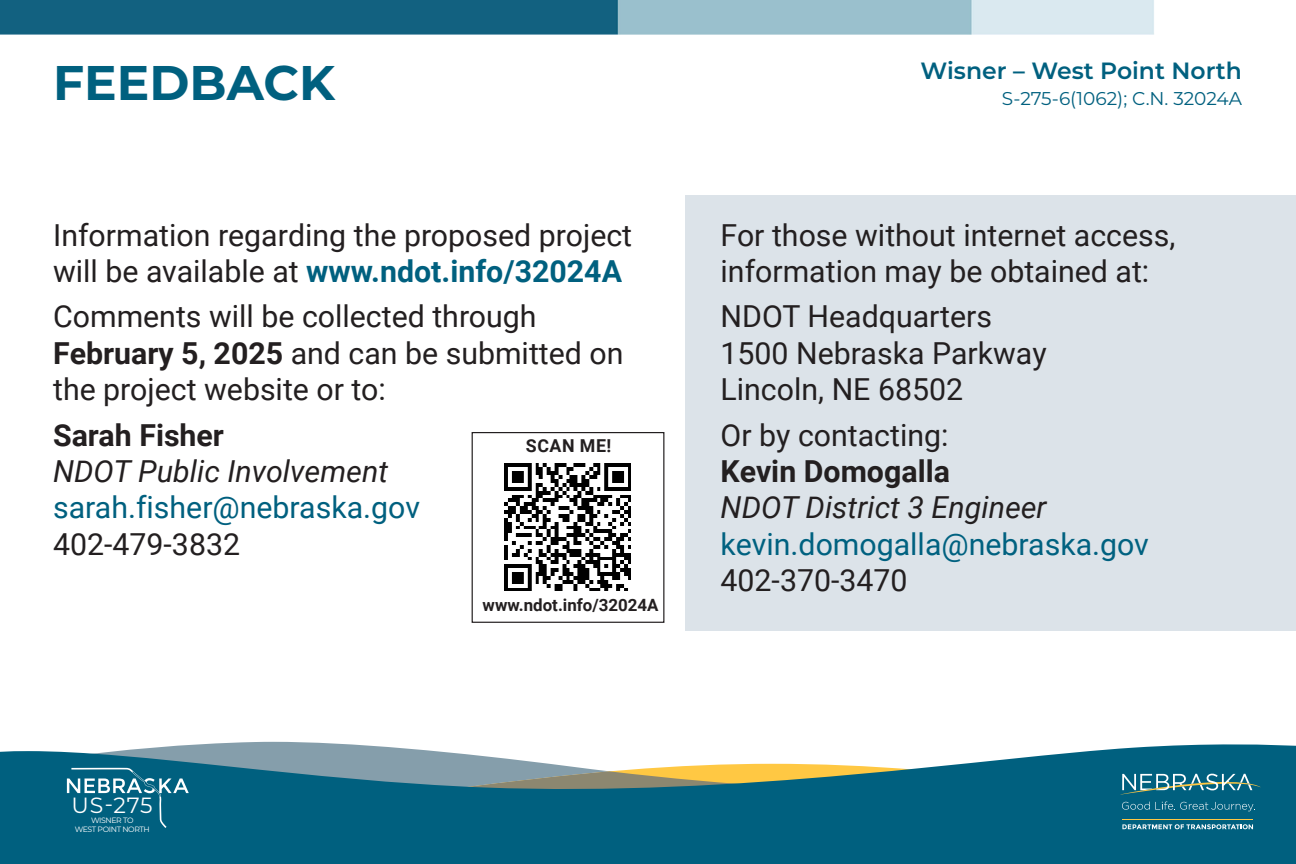
<style>
.page{position:relative;width:1296px;height:864px;background:#fff}
.page>*{position:absolute;margin:0;border:0;box-sizing:border-box;transform-origin:0 0}
.t1{font:700 48.6px "Montserrat";color:#00607f}
.body{font:30.3px/36.4px "Roboto";color:#231f20}
.body-2{font:30.3px/36.4px "Roboto";color:#006180}
.body-3{font:30.3px/36.4px "Roboto";color:#00607f}
.t2{font:600 23.5px "Montserrat";color:#00607f}
.t3{font:22px "Montserrat";color:#fff}
.t4{font:18.5px "Montserrat";letter-spacing:-.005em;color:#00607f}
.Body_Copy{font:700 17.8px "Roboto";letter-spacing:.035em;color:#231f20}
.Body_Copy-2{font:700 16.9px "Roboto";color:#231f20}
.t5{font:7.75px/8.8px "Montserrat";letter-spacing:-.05em;color:#fff;text-align:center}
.s1{font-weight:700;color:#00607f}
.s2{font-weight:700}
.s3{font-weight:700;color:#231f20}
.s4{font-style:italic;color:#231f20}
.s5{color:#231f20}
</style>
<div class="page">
<svg style="left:0;top:743px;width:1296px;height:121px;background:#2e798e"></svg>
<img style="left:0;top:0;width:1154px;height:34px">
<svg style="left:1122px;top:802px;width:133px;height:9px"></svg>
<svg style="left:1120px;top:774px;width:140px;height:21px;background:#408494"></svg>
<hr style="left:1122px;top:819px;width:131px;height:1px;background:#ffc843">
<svg style="left:1122px;top:824px;width:131px;height:5px"></svg>
<svg style="left:67px;top:768px;width:122px;height:60px;background:#1e738e"></svg>
<div style="left:686px;top:195px;width:610px;height:436px;background:#dce3e9"></div>
<div style="left:472px;top:432px;width:192px;height:191px;border:1px solid #231f20"></div>
<img style="left:504px;top:464px;width:127px;height:126px">
<p class="t1" style="left:53px;top:48px;width:283px">FEEDBACK</p>
<p class="body" style="left:53px;top:216px;width:581px">Information regarding the proposed project will be available at <span class="s1">www.ndot.info/32024A</span></p>
<p class="body" style="left:53px;top:297px;width:572px">Comments will be collected through<br><span class="s2">February 5, 2025</span> and can be submitted on the project website or to:</p>
<p class="body-3" style="left:53px;top:415px;width:368px"><span class="s3">Sarah Fisher<br></span><span class="s4">NDOT Public Involvement </span>sarah.fisher@nebraska.gov<br><span class="s5">402-479-3832</span></p>
<p class="Body_Copy" style="left:526px;top:434px;width:87px">SCAN ME!</p>
<p class="Body_Copy-2" style="left:483px;top:593px;width:177px">www.ndot.info/32024A</p>
<p class="t2" style="left:921px;top:54px;width:323px">Wisner – West Point North</p>
<p class="t4" style="left:1002px;top:86px;width:242px">S-275-6(1062); C.N. 32024A</p>
<p class="body" style="left:721px;top:216px;width:456px">For those without internet access, information may be obtained at:</p>
<p class="body" style="left:721px;top:297px;width:328px">NDOT Headquarters<br>1500 Nebraska Parkway<br>Lincoln, NE 68502</p>
<p class="body-2" style="left:721px;top:415px;width:430px"><span class="s5">Or by contacting:<br></span><span class="s3">Kevin Domogalla<br></span><span class="s4">NDOT District 3 Engineer </span>kevin.domogalla@nebraska.gov<br><span class="s5">402-370-3470</span></p>
<p class="t3" style="left:72px;top:790px;width:83px">US-275</p>
<p class="t5" style="left:75px;top:816px;width:77px">WISNER TO<br>WEST POINT NORTH</p>
</div>
